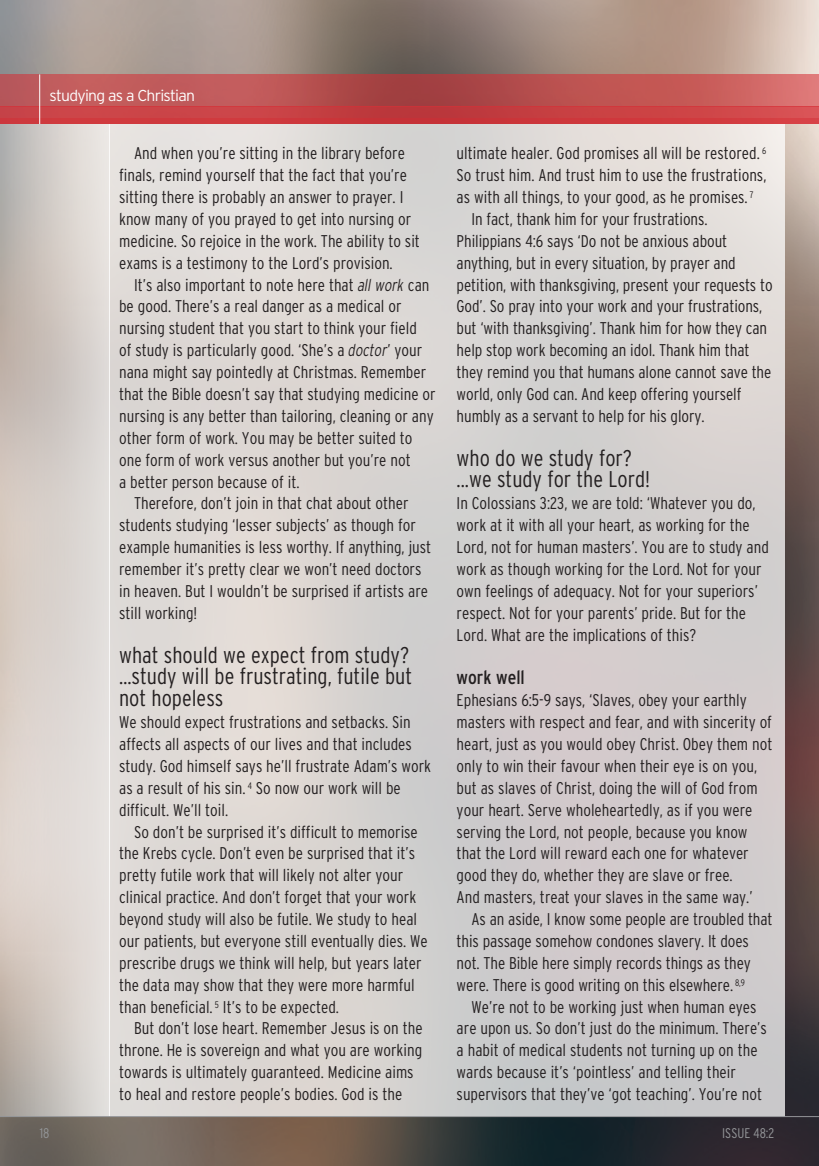
<style>
.page{position:relative;width:819px;height:1166px;background:#fff}
.page>*{position:absolute;margin:0;border:0;box-sizing:border-box;transform-origin:0 0}
.t1{font:300 condensed 22.75px/21.9px "Interstate";color:#231f20}
.t2{font:condensed 19.25px "Interstate";color:#231f20}
.t3{font:300 condensed 16.97px/21.9px "Interstate";color:#231f20}
.t4{font:300 15.75px "Interstate";letter-spacing:-.05em;color:#fff}
.t5{font:300 condensed 14px "Interstate";color:#939598}
.s1{font-style:italic;font-stretch:normal}
</style>
<div class="page">
<img style="left:0;top:0;width:819px;height:1166px">
<div style="left:109px;top:124px;width:675px;height:992px;background:#fff;opacity:.75"></div>
<svg style="left:0;top:124px;width:109px;height:992px;background:#d6cec9"></svg>
<hr style="left:0;top:1116px;width:819px;height:1px;background:#939598">
<div style="left:0;top:74px;width:819px;height:33px;background:#d73037;opacity:.25"></div>
<div style="left:0;top:107px;width:819px;height:17px;background:#d73037;opacity:.4"></div>
<div style="left:0;top:119px;width:819px;height:5px;background:#ce393d"></div>
<hr style="left:39px;top:74px;width:1px;height:50px;background:#fff">
<p class="t4" style="left:50px;top:86px;width:147px">studying as a Christian</p>
<p class="t3" style="left:119px;top:142px;width:302px;text-indent:15px">and when you’re sitting in the library before finals, remind yourself that the fact that you’re sitting there is probably an answer to prayer. I know many of you prayed to get into nursing or medicine. So rejoice in the work. the ability to sit exams is a testimony to the lord’s provision.</p>
<p class="t3" style="left:134px;top:274px;width:297px">It’s also important to note here that <span class="s1">all work</span> can</p>
<p class="t3" style="left:119px;top:296px;width:284px">be good. there’s a real danger as a medical or</p>
<p class="t3" style="left:119px;top:317px;width:299px">nursing student that you start to think your field</p>
<p class="t3" style="left:119px;top:339px;width:305px">of study is particularly good. ‘She’s a <span class="s1">doctor</span>’ your</p>
<p class="t3" style="left:119px;top:361px;width:308px">nana might say pointedly at christmas. remember</p>
<p class="t3" style="left:119px;top:383px;width:318px">that the Bible doesn’t say that studying medicine or</p>
<p class="t3" style="left:119px;top:405px;width:316px">nursing is any better than tailoring, cleaning or any</p>
<p class="t3" style="left:119px;top:427px;width:295px">other form of work. You may be better suited to</p>
<p class="t3" style="left:119px;top:449px;width:293px">one form of work versus another but you’re not</p>
<p class="t3" style="left:119px;top:471px;width:182px">a better person because of it.</p>
<p class="t3" style="left:134px;top:492px;width:276px">therefore, don’t join in that chat about other</p>
<p class="t3" style="left:119px;top:514px;width:298px">students studying ‘lesser subjects’ as though for</p>
<p class="t3" style="left:119px;top:536px;width:314px">example humanities is less worthy. If anything, just</p>
<p class="t3" style="left:119px;top:558px;width:304px">remember it’s pretty clear we won’t need doctors</p>
<p class="t3" style="left:119px;top:580px;width:310px">in heaven. But I wouldn’t be surprised if artists are</p>
<p class="t3" style="left:119px;top:602px;width:80px">still working!</p>
<h1 class="t1" style="left:119px;top:644px;width:294px">what should we expect from study? …study will be frustrating, futile but not hopeless</h1>
<p class="t3" style="left:119px;top:711px;width:313px">We should expect frustrations and setbacks. Sin affects all aspects of our lives and that includes study. God himself says he’ll frustrate adam’s work as a result of his sin. <sup>4</sup> So now our work will be difficult. We’ll toil.</p>
<p class="t3" style="left:119px;top:821px;width:310px;text-indent:15px">So don’t be surprised it’s difficult to memorise the Krebs cycle. don’t even be surprised that it’s pretty futile work that will likely not alter your clinical practice. and don’t forget that your work beyond study will also be futile. We study to heal our patients, but everyone still eventually dies. We prescribe drugs we think will help, but years later the data may show that they were more harmful than beneficial. <sup>5</sup> It’s to be expected.</p>
<p class="t3" style="left:119px;top:1017px;width:305px;text-indent:15px">But don’t lose heart. remember Jesus is on the throne. He is sovereign and what you are working towards is ultimately guaranteed. Medicine aims to heal and restore people’s bodies. God is the</p>
<p class="t3" style="left:456px;top:142px;width:311px">ultimate healer. God promises all will be restored. <sup>6</sup></p>
<p class="t3" style="left:456px;top:164px;width:311px">So trust him. and trust him to use the frustrations,</p>
<p class="t3" style="left:456px;top:186px;width:298px">as with all things, to your good, as he promises. <sup>7</sup></p>
<p class="t3" style="left:471px;top:208px;width:237px">In fact, thank him for your frustrations.</p>
<p class="t3" style="left:456px;top:230px;width:272px">philippians 4:6 says ‘do not be anxious about</p>
<p class="t3" style="left:456px;top:252px;width:281px">anything, but in every situation, by prayer and</p>
<p class="t3" style="left:456px;top:274px;width:317px">petition, with thanksgiving, present your requests to</p>
<p class="t3" style="left:456px;top:296px;width:307px">God’. So pray into your work and your frustrations,</p>
<p class="t3" style="left:456px;top:317px;width:312px">but ‘with thanksgiving’. thank him for how they can</p>
<p class="t3" style="left:456px;top:339px;width:294px">help stop work becoming an idol. thank him that</p>
<p class="t3" style="left:456px;top:361px;width:316px">they remind you that humans alone cannot save the</p>
<p class="t3" style="left:456px;top:383px;width:286px">world, only God can. and keep offering yourself</p>
<p class="t3" style="left:456px;top:405px;width:249px">humbly as a servant to help for his glory.</p>
<h1 class="t1" style="left:456px;top:447px;width:195px">who do we study for? ...we study for the lord!</h1>
<p class="t3" style="left:456px;top:492px;width:314px">In colossians 3:23, we are told: ‘Whatever you do, work at it with all your heart, as working for the lord, not for human masters’. You are to study and work as though working for the lord. not for your own feelings of adequacy. not for your superiors’ respect. not for your parents’ pride. But for the lord. What are the implications of this?</p>
<p class="t2" style="left:456px;top:666px;width:70px">work well</p>
<p class="t3" style="left:456px;top:689px;width:317px">Ephesians 6:5-9 says, ‘Slaves, obey your earthly masters with respect and fear, and with sincerity of heart, just as you would obey christ. Obey them not only to win their favour when their eye is on you, but as slaves of christ, doing the will of God from your heart. Serve wholeheartedly, as if you were serving the lord, not people, because you know that the lord will reward each one for whatever good they do, whether they are slave or free.<br>and masters, treat your slaves in the same way.’</p>
<p class="t3" style="left:456px;top:908px;width:317px;text-indent:15px">as an aside, I know some people are troubled that this passage somehow condones slavery. It does not. the Bible here simply records things as they were. there is good writing on this elsewhere. <sup>8,9</sup></p>
<p class="t3" style="left:456px;top:996px;width:312px;text-indent:15px">We’re not to be working just when human eyes are upon us. So don’t just do the minimum. there’s a habit of medical students not turning up on the wards because it’s ‘pointless’ and telling their supervisors that they’ve ‘got teaching’. You’re not</p>
<p class="t5" style="left:40px;top:1124px;width:11px">18</p>
<p class="t5" style="left:722px;top:1124px;width:54px">ISSUE 48:2</p>
</div>
